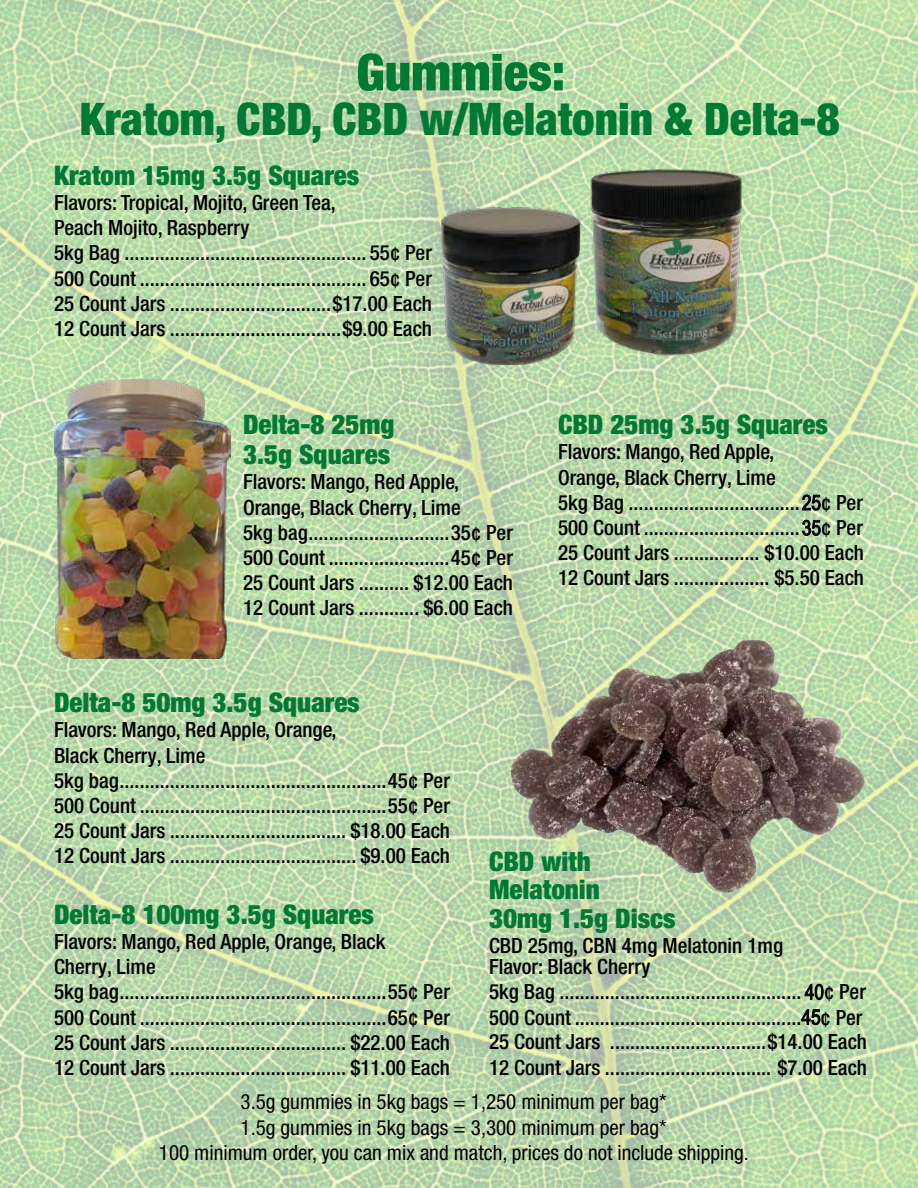
<style>
.page{position:relative;width:918px;height:1188px;background:#fff}
.page>*{position:absolute;margin:0;border:0;box-sizing:border-box;transform-origin:0 0}
.t1{font:900 condensed 51px "Helvetica Neue LT Pro";color:#007934}
.t2{font:900 condensed 45px "Helvetica Neue LT Pro";color:#007934}
.t3{font:900 condensed 27px/28.5px "Helvetica Neue LT Pro";color:#007934}
.t4{font:500 condensed 21px/25.2px "Helvetica Neue LT Pro";color:#000}
.t5{font:condensed 21px/25.2px "Helvetica Neue LT Pro";color:#000;text-align:center}
.s1{font-family:"Arial Narrow";font-weight:400;font-stretch:normal}
</style>
<div class="page">
<img style="left:0;top:0;width:918px;height:1188px">
<img style="left:441px;top:166px;width:306px;height:198px">
<img style="left:54px;top:380px;width:177px;height:279px">
<img style="left:502px;top:633px;width:364px;height:265px">
<h1 class="t1" style="left:356px;top:42px;width:210px">Gummies:</h1>
<h2 class="t2" style="left:80px;top:93px;width:762px">Kratom, CBD, CBD w/Melatonin &amp; Delta-8</h2>
<p class="t3" style="left:54px;top:161px;width:307px">Kratom 15mg 3.5g Squares</p>
<p class="t4" style="left:54px;top:190px;width:379px">Flavors: Tropical, Mojito, Green Tea,<br>Peach Mojito, Raspberry<br>5kg Bag ................................................ 55¢ Per 500 Count ............................................. 65¢ Per 25 Count Jars ................................$17.00 Each 12 Count Jars ..................................$9.00 Each</p>
<p class="t3" style="left:243px;top:409px;width:153px;line-height:30px">Delta-8 25mg<br>3.5g Squares</p>
<p class="t4" style="left:243px;top:469px;width:271px">Flavors: Mango, Red Apple, Orange, Black Cherry, Lime<br>5kg bag............................35¢ Per 500 Count ........................45¢ Per 25 Count Jars .......... $12.00 Each 12 Count Jars ............ $6.00 Each</p>
<p class="t3" style="left:558px;top:410px;width:271px">CBD 25mg 3.5g Squares</p>
<p class="t4" style="left:558px;top:439px;width:308px">Flavors: Mango, Red Apple,<br>Orange, Black Cherry, Lime<br>5kg Bag ..................................<span class="s1">25</span>¢ Per 500 Count ...............................<span class="s1">35</span>¢ Per 25 Count Jars ................. $10.00 Each 12 Count Jars ................... $5.50 Each</p>
<p class="t3" style="left:54px;top:688px;width:307px">Delta-8 50mg 3.5g Squares</p>
<p class="t4" style="left:54px;top:717px;width:397px">Flavors: Mango, Red Apple, Orange,<br>Black Cherry, Lime<br>5kg bag.....................................................45¢ Per 500 Count .................................................55¢ Per 25 Count Jars ................................... $18.00 Each 12 Count Jars ..................................... $9.00 Each</p>
<p class="t3" style="left:54px;top:900px;width:321px">Delta-8 100mg 3.5g Squares</p>
<p class="t4" style="left:54px;top:929px;width:397px">Flavors: Mango, Red Apple, Orange, Black<br>Cherry, Lime<br>5kg bag.....................................................55¢ Per 500 Count .................................................65¢ Per 25 Count Jars ................................... $22.00 Each 12 Count Jars ................................... $11.00 Each</p>
<p class="t3" style="left:489px;top:847px;width:188px">CBD with<br>Melatonin<br>30mg 1.5g Discs</p>
<p class="t4" style="left:489px;top:935px;width:296px;line-height:21px">CBD 25mg, CBN 4mg Melatonin 1mg<br>Flavor: Black Cherry</p>
<p class="t4" style="left:489px;top:979px;width:379px">5kg Bag ................................................ <span class="s1">40</span>¢ Per 500 Count .............................................<span class="s1">45</span>¢ Per 25 Count Jars ...............................$14.00 Each 12 Count Jars ................................. $7.00 Each</p>
<p class="t5" style="left:159px;top:1089px;width:592px">3.5g gummies in 5kg bags = 1,250 minimum per bag*<br>1.5g gummies in 5kg bags = 3,300 minimum per bag*<br>100 minimum order, you can mix and match, prices do not include shipping.</p>
</div>
